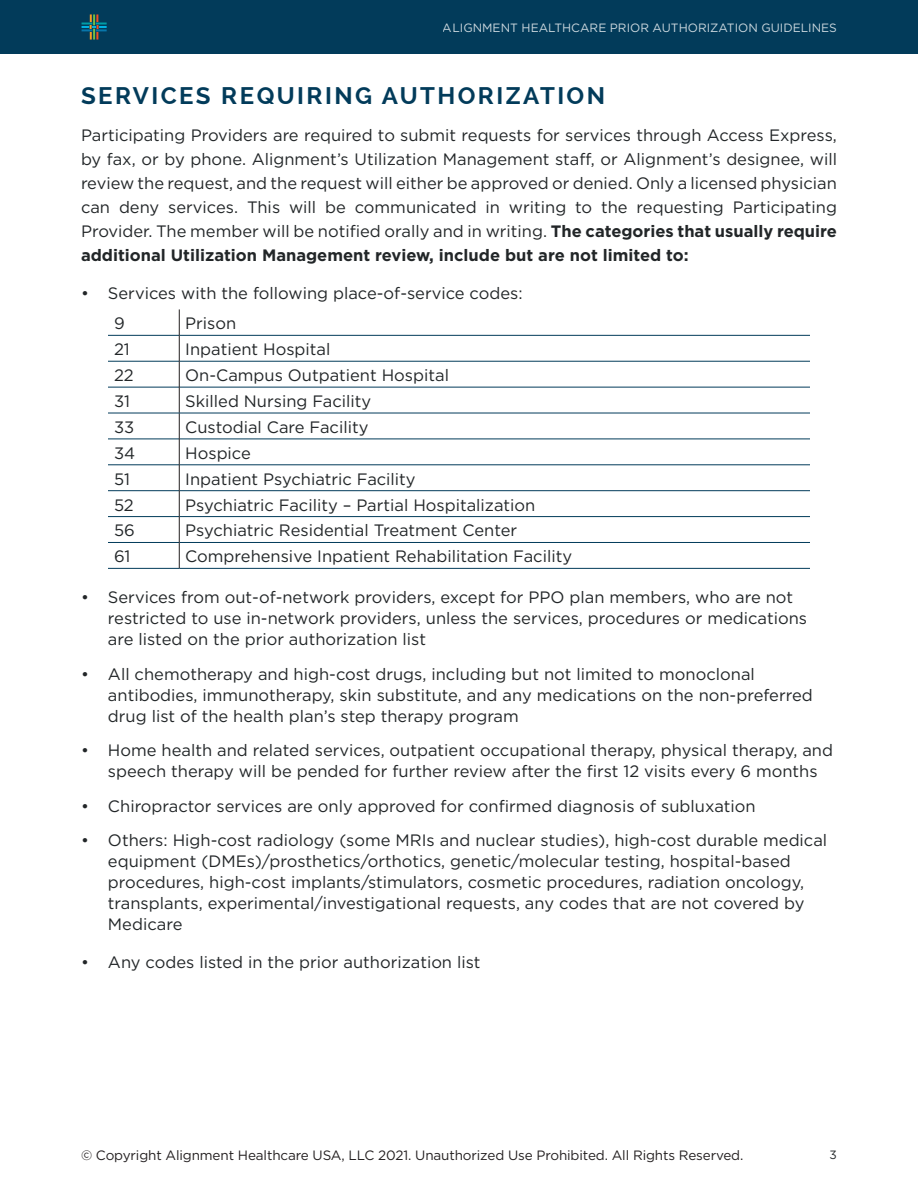
<style>
.page{position:relative;width:918px;height:1188px;background:#fff}
.page>*{position:absolute;margin:0;border:0;box-sizing:border-box;transform-origin:0 0}
.t1{font:700 24px "Raleway";letter-spacing:.1em;color:#023b5a}
.t2{font:16.5px/21px "Gotham HTF";color:#222628}
.t3{font:13.5px "Gotham HTF";letter-spacing:-.01em;color:#231f20}
.t4{font:12px "Gotham HTF";color:#fff}
.t5{font:12px "Gotham HTF";color:#222628}
.s1{font-weight:700}
</style>
<div class="page">
<div style="left:0;top:0;width:918px;height:54px;background:#023b5a"></div>
<svg style="left:82px;top:14px;width:25px;height:26px"></svg>
<hr style="left:108px;top:335px;width:71px;height:1px;background:#023b5a">
<hr style="left:179px;top:335px;width:631px;height:1px;background:#023b5a">
<hr style="left:108px;top:361px;width:71px;height:1px;background:#023b5a">
<hr style="left:179px;top:361px;width:631px;height:1px;background:#023b5a">
<hr style="left:108px;top:387px;width:71px;height:1px;background:#023b5a">
<hr style="left:179px;top:387px;width:631px;height:1px;background:#023b5a">
<hr style="left:108px;top:439px;width:71px;height:1px;background:#023b5a">
<hr style="left:179px;top:439px;width:631px;height:1px;background:#023b5a">
<hr style="left:108px;top:465px;width:71px;height:1px;background:#023b5a">
<hr style="left:179px;top:465px;width:631px;height:1px;background:#023b5a">
<hr style="left:108px;top:490px;width:71px;height:1px;background:#023b5a">
<hr style="left:179px;top:490px;width:631px;height:1px;background:#023b5a">
<hr style="left:108px;top:516px;width:71px;height:1px;background:#023b5a">
<hr style="left:179px;top:516px;width:631px;height:1px;background:#023b5a">
<hr style="left:108px;top:542px;width:71px;height:1px;background:#023b5a">
<hr style="left:179px;top:542px;width:631px;height:1px;background:#023b5a">
<hr style="left:108px;top:568px;width:71px;height:1px;background:#023b5a">
<hr style="left:179px;top:568px;width:631px;height:1px;background:#023b5a">
<svg style="left:179px;top:309px;width:1px;height:259px"></svg>
<hr style="left:108px;top:413px;width:71px;height:1px;background:#023b5a">
<hr style="left:179px;top:413px;width:631px;height:1px;background:#023b5a">
<p class="t4" style="left:443px;top:21px;width:396px">ALIGNMENT HEALTHCARE PRIOR AUTHORIZATION GUIDELINES</p>
<h2 class="t1" style="left:81px;top:81px;width:526px">SERVICES REQUIRING AUTHORIZATION</h2>
<p class="t2" style="left:81px;top:123px;width:758px;line-height:24px;text-align:justify">Participating Providers are required to submit requests for services through Access Express, by fax, or by phone. Alignment’s Utilization Management staff, or Alignment’s designee, will review the request, and the request will either be approved or denied. Only a licensed physician can deny services. This will be communicated in writing to the requesting Participating Provider. The member will be notified orally and in writing. <span class="s1">The categories that usually require additional Utilization Management review, include but are not limited to:</span></p>
<p class="t2" style="left:81px;top:282px;width:443px">• Services with the following place-of-service codes:</p>
<p class="t2" style="left:114px;top:313px;width:12px">9</p>
<p class="t2" style="left:185px;top:313px;width:53px">Prison</p>
<p class="t2" style="left:114px;top:339px;width:17px">21</p>
<p class="t2" style="left:185px;top:339px;width:147px">Inpatient Hospital</p>
<p class="t2" style="left:114px;top:364px;width:21px">22</p>
<p class="t2" style="left:185px;top:364px;width:265px">On-Campus Outpatient Hospital</p>
<p class="t2" style="left:114px;top:390px;width:18px">31</p>
<p class="t2" style="left:185px;top:390px;width:187px">Skilled Nursing Facility</p>
<p class="t2" style="left:114px;top:416px;width:22px">33</p>
<p class="t2" style="left:185px;top:416px;width:185px">Custodial Care Facility</p>
<p class="t2" style="left:114px;top:442px;width:23px">34</p>
<p class="t2" style="left:185px;top:442px;width:67px">Hospice</p>
<p class="t2" style="left:114px;top:468px;width:18px">51</p>
<p class="t2" style="left:185px;top:468px;width:232px">Inpatient Psychiatric Facility</p>
<p class="t2" style="left:114px;top:494px;width:21px">52</p>
<p class="t2" style="left:185px;top:494px;width:352px">Psychiatric Facility – Partial Hospitalization</p>
<p class="t2" style="left:114px;top:520px;width:22px">56</p>
<p class="t2" style="left:185px;top:520px;width:334px">Psychiatric Residential Treatment Center</p>
<p class="t2" style="left:114px;top:546px;width:18px">61</p>
<p class="t2" style="left:185px;top:546px;width:388px">Comprehensive Inpatient Rehabilitation Facility</p>
<p class="t2" style="left:108px;top:586px;width:701px;text-indent:-27px">• Services from out-of-network providers, except for PPO plan members, who are not restricted to use in-network providers, unless the services, procedures or medications are listed on the prior authorization list</p>
<p class="t2" style="left:108px;top:663px;width:706px;text-indent:-27px">• All chemotherapy and high-cost drugs, including but not limited to monoclonal antibodies, immunotherapy, skin substitute, and any medications on the non-preferred drug list of the health plan’s step therapy program</p>
<p class="t2" style="left:108px;top:739px;width:727px;text-indent:-27px">• Home health and related services, outpatient occupational therapy, physical therapy, and speech therapy will be pended for further review after the first 12 visits every 6 months</p>
<p class="t2" style="left:81px;top:795px;width:676px">• Chiropractor services are only approved for confirmed diagnosis of subluxation</p>
<p class="t2" style="left:108px;top:829px;width:721px;text-indent:-27px">• Others: High-cost radiology (some MRIs and nuclear studies), high-cost durable medical equipment (DMEs)/prosthetics/orthotics, genetic/molecular testing, hospital-based procedures, high-cost implants/stimulators, cosmetic procedures, radiation oncology, transplants, experimental/investigational requests, any codes that are not covered by Medicare</p>
<p class="t2" style="left:81px;top:951px;width:401px">• Any codes listed in the prior authorization list</p>
<p class="t3" style="left:81px;top:1148px;width:664px">© Copyright Alignment Healthcare USA, LLC 2021. Unauthorized Use Prohibited. All Rights Reserved.</p>
<p class="t5" style="left:830px;top:1148px;width:9px">3</p>
</div>
